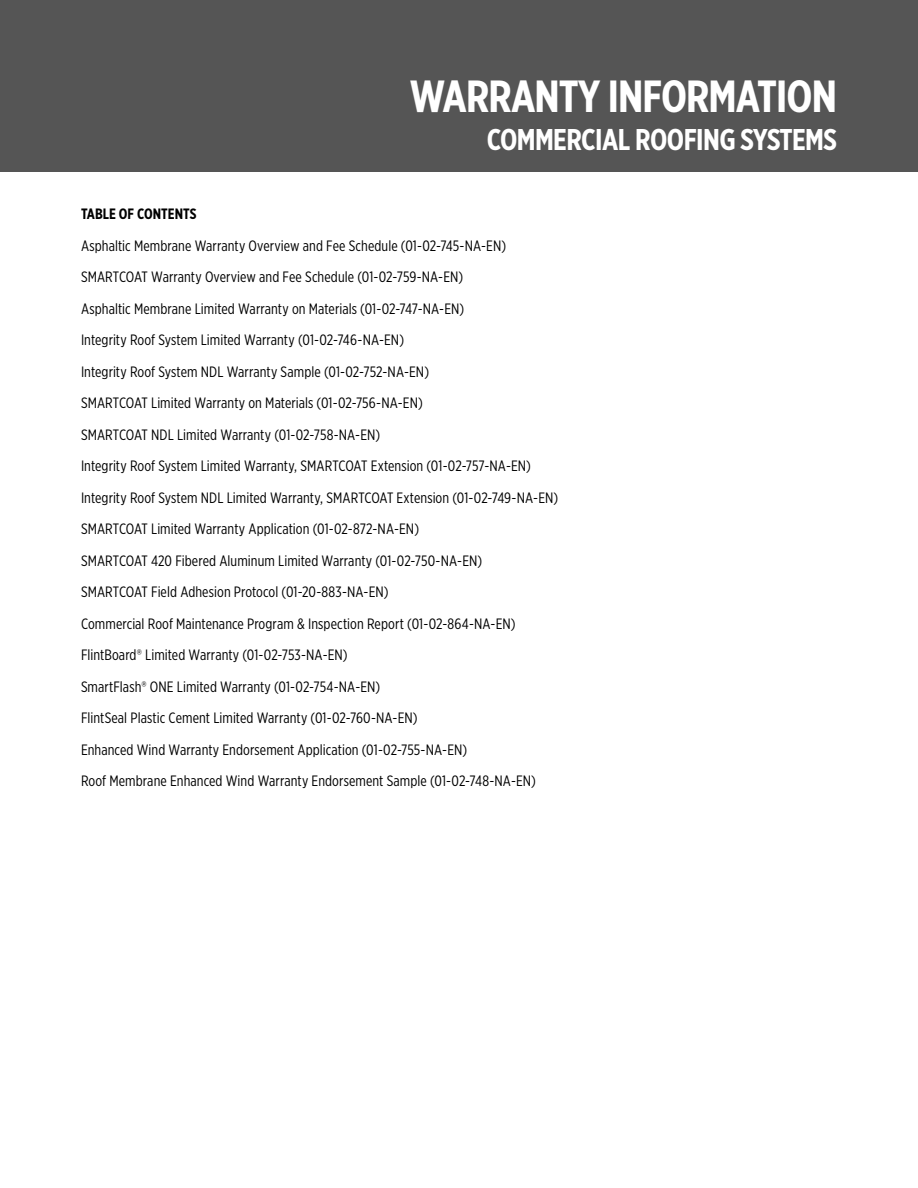
<style>
.page{position:relative;width:918px;height:1188px;background:#fff}
.page>*{position:absolute;margin:0;border:0;box-sizing:border-box;transform-origin:0 0}
.t1{font:700 45px "Gotham X Narrow";letter-spacing:-.02em;color:#fff}
.t2{font:700 30px "Gotham X Narrow";letter-spacing:-.02em;color:#fff}
.t3{font:15px/31.5px "Gotham X Narrow";letter-spacing:.005em;color:#000}
.t4{font:700 15px "Gotham X Narrow";color:#000}
</style>
<div class="page">
<div style="left:0;top:0;width:918px;height:172px;background:#555"></div>
<h1 class="t1" style="left:410px;top:68px;width:429px">WARRANTY INFORMATION</h1>
<h2 class="t2" style="left:487px;top:121px;width:352px">COMMERCIAL ROOFING SYSTEMS</h2>
<h1 class="t1" style="left:782px;top:68px;width:97px">NAME</h1>
<h2 class="t2" style="left:777px;top:121px;width:102px">SUBTITLE</h2>
<p class="t4" style="left:81px;top:205px;width:117px">TABLE OF CONTENTS</p>
<p class="t3" style="left:81px;top:229px;width:479px">Asphaltic Membrane Warranty Overview and Fee Schedule (01-02-745-NA-EN)<br>SMARTCOAT Warranty Overview and Fee Schedule (01-02-759-NA-EN)<br>Asphaltic Membrane Limited Warranty on Materials (01-02-747-NA-EN)<br>Integrity Roof System Limited Warranty (01-02-746-NA-EN)<br>Integrity Roof System NDL Warranty Sample (01-02-752-NA-EN)<br>SMARTCOAT Limited Warranty on Materials (01-02-756-NA-EN)<br>SMARTCOAT NDL Limited Warranty (01-02-758-NA-EN)<br>Integrity Roof System Limited Warranty, SMARTCOAT Extension (01-02-757-NA-EN)<br>Integrity Roof System NDL Limited Warranty, SMARTCOAT Extension (01-02-749-NA-EN)<br>SMARTCOAT Limited Warranty Application (01-02-872-NA-EN)<br>SMARTCOAT 420 Fibered Aluminum Limited Warranty (01-02-750-NA-EN)<br>SMARTCOAT Field Adhesion Protocol (01-20-883-NA-EN)<br>Commercial Roof Maintenance Program &amp; Inspection Report (01-02-864-NA-EN)<br>FlintBoard® Limited Warranty (01-02-753-NA-EN)<br>SmartFlash® ONE Limited Warranty (01-02-754-NA-EN)<br>FlintSeal Plastic Cement Limited Warranty (01-02-760-NA-EN)<br>Enhanced Wind Warranty Endorsement Application (01-02-755-NA-EN)<br>Roof Membrane Enhanced Wind Warranty Endorsement Sample (01-02-748-NA-EN)</p>
</div>
